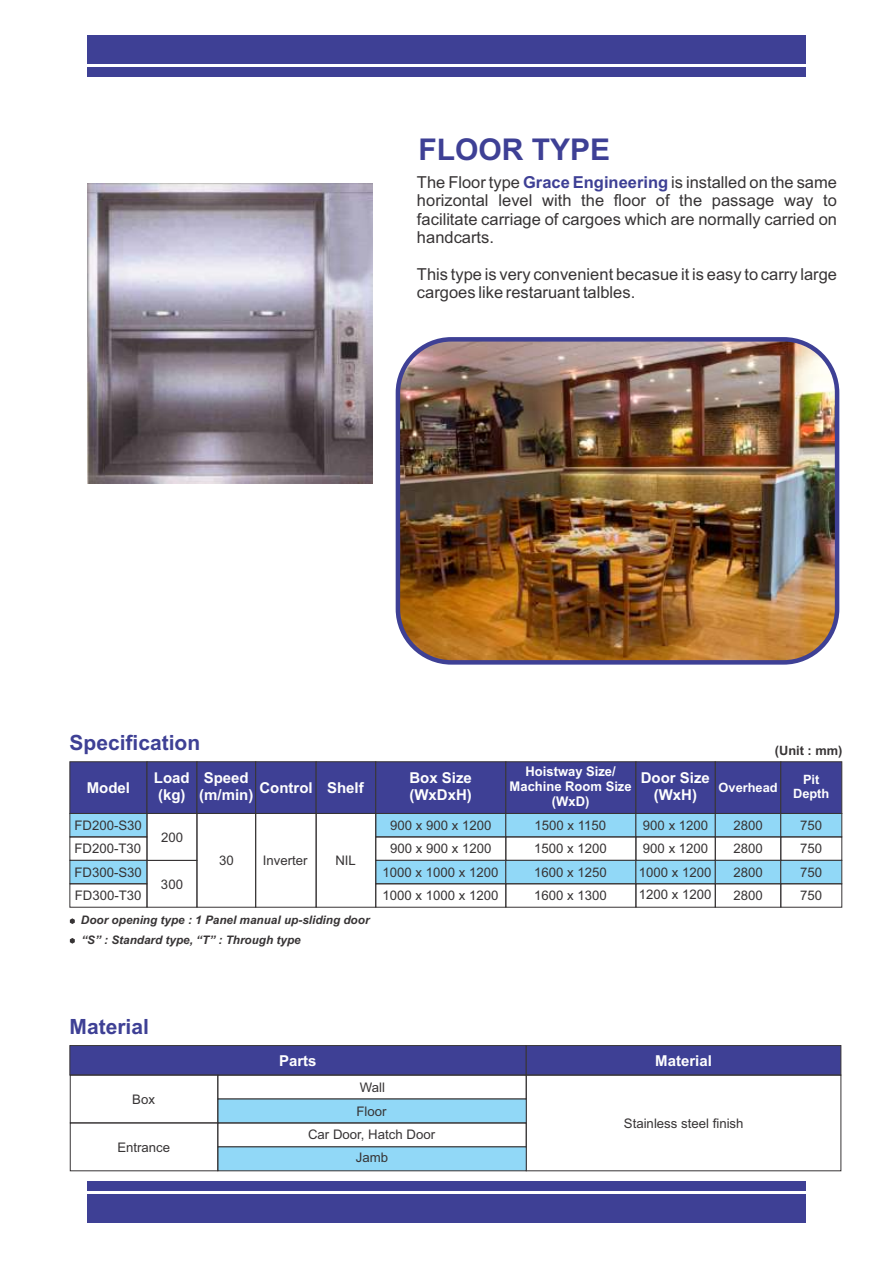
<style>
.page{position:relative;width:893px;height:1263px;background:#fff}
.page>*{position:absolute;margin:0;border:0;box-sizing:border-box;transform-origin:0 0}
.t1{font:700 30px "Arial";color:#3e4095}
.t2{font:700 21px "Arial";color:#3e4095}
.t3{font:16.5px/18.5px "Arial";color:#373435;text-align:justify}
.t4{font:700 15px/16.8px "Arial";color:#fefefe}
.t5{font:700 13.35px/15px "Arial";color:#fefefe;text-align:center}
.t6{font:13.2px/23.4px "Arial";color:#373435;text-align:center}
.t7{font:700 12.75px/14.4px "Arial";color:#fefefe;text-align:center}
.t8{font:700 12.75px "Arial";color:#373435}
.t9{font:italic 700 11.7px/19.6px "Arial";color:#373435}
.s1{font-weight:700;color:#3e4095}
</style>
<div class="page">
<div style="left:87px;top:35px;width:719px;height:28px;background:#3e4095"></div>
<div style="left:87px;top:67px;width:719px;height:10px;background:#3e4095"></div>
<div style="left:87px;top:1194px;width:719px;height:28px;background:#3e4095"></div>
<div style="left:87px;top:1181px;width:719px;height:9px;background:#3e4095"></div>
<svg style="left:69px;top:761px;width:773px;height:75px;background:#5e6eae"></svg>
<div style="left:69px;top:836px;width:78px;height:25px;border:1px solid #373435"></div>
<div style="left:375px;top:836px;width:131px;height:25px;border:1px solid #373435"></div>
<div style="left:505px;top:836px;width:131px;height:25px;border:1px solid #373435"></div>
<div style="left:635px;top:836px;width:81px;height:25px;border:1px solid #373435"></div>
<div style="left:715px;top:836px;width:66px;height:25px;border:1px solid #373435"></div>
<div style="left:780px;top:836px;width:62px;height:25px;border:1px solid #373435"></div>
<svg style="left:69px;top:859px;width:78px;height:24px;background:#8ecde9"></svg>
<svg style="left:376px;top:859px;width:466px;height:24px;background:#8ecfeb"></svg>
<div style="left:69px;top:883px;width:78px;height:24px;border:1px solid #373435"></div>
<div style="left:375px;top:883px;width:131px;height:24px;border:1px solid #373435"></div>
<div style="left:505px;top:883px;width:131px;height:24px;border:1px solid #373435"></div>
<div style="left:635px;top:883px;width:81px;height:24px;border:1px solid #373435"></div>
<div style="left:715px;top:883px;width:66px;height:24px;border:1px solid #373435"></div>
<div style="left:780px;top:883px;width:62px;height:24px;border:1px solid #373435"></div>
<div style="left:147px;top:860px;width:50px;height:47px;border:1px solid #373435"></div>
<div style="left:197px;top:813px;width:59px;height:94px;border:1px solid #373435"></div>
<div style="left:255px;top:813px;width:61px;height:94px;border:1px solid #373435"></div>
<div style="left:316px;top:813px;width:60px;height:94px;border:1px solid #373435"></div>
<div style="left:147px;top:813px;width:50px;height:48px;border:1px solid #373435"></div>
<svg style="left:70px;top:918px;width:5px;height:6px"></svg>
<svg style="left:70px;top:938px;width:5px;height:6px"></svg>
<svg style="left:69px;top:1045px;width:773px;height:31px;background:#3e3f8f"></svg>
<div style="left:526px;top:1075px;width:315px;height:96px;border:1px solid #373435"></div>
<div style="left:217px;top:1075px;width:310px;height:24px;border:1px solid #373435"></div>
<svg style="left:218px;top:1098px;width:309px;height:24px;background:#8dceeb"></svg>
<div style="left:217px;top:1122px;width:310px;height:25px;border:1px solid #373435"></div>
<svg style="left:218px;top:1146px;width:309px;height:25px;background:#8acae7"></svg>
<div style="left:70px;top:1122px;width:148px;height:49px;border:1px solid #373435"></div>
<div style="left:70px;top:1075px;width:148px;height:48px;border:1px solid #373435"></div>
<img style="left:398px;top:339px;width:439px;height:323px;border-radius:53px">
<div style="left:396px;top:337px;width:443px;height:328px;border:4px solid #3e4095;border-radius:53px"></div>
<img style="left:87px;top:184px;width:286px;height:300px">
<h1 class="t1" style="left:418px;top:138px;width:193px">FLOOR TYPE</h1>
<p class="t3" style="left:417px;top:174px;width:422px">The Floor type <span class="s1">Grace Engineering</span> is installed on the same horizontal level with the floor of the passage way to facilitate carriage of cargoes which are normally carried on handcarts.</p>
<p class="t3" style="left:417px;top:266px;width:422px">This type is very convenient becasue it is easy to carry large cargoes like restaruant talbles.</p>
<h2 class="t2" style="left:70px;top:735px;width:132px">Specification</h2>
<p class="t4" style="left:87px;top:781px;width:45px">Model</p>
<p class="t4" style="left:154px;top:771px;width:37px">Load (kg)</p>
<p class="t4" style="left:199px;top:771px;width:56px;text-align:center">Speed (m/min)</p>
<p class="t4" style="left:259px;top:781px;width:106px">Control Shelf</p>
<p class="t4" style="left:409px;top:771px;width:64px">Box Size (WxDxH)</p>
<p class="t5" style="left:510px;top:765px;width:124px">Hoistway Size/<br>Machine Room Size (WxD)</p>
<p class="t4" style="left:641px;top:771px;width:71px;text-align:center">Door Size (WxH)</p>
<p class="t7" style="left:719px;top:782px;width:61px">Overhead</p>
<p class="t7" style="left:793px;top:773px;width:38px">Pit<br>Depth</p>
<p class="t8" style="left:775px;top:746px;width:69px">(Unit : mm)</p>
<p class="t6" style="left:74px;top:815px;width:69px;line-height:22.6px;text-align:left">FD200-S30<br>FD200-T30</p>
<p class="t6" style="left:74px;top:862px;width:69px;text-align:left">FD300-S30<br>FD300-T30</p>
<p class="t6" style="left:161px;top:826px;width:24px">200</p>
<p class="t6" style="left:161px;top:873px;width:24px">300</p>
<p class="t6" style="left:219px;top:850px;width:16px">30</p>
<p class="t6" style="left:263px;top:850px;width:46px">Inverter</p>
<p class="t6" style="left:335px;top:850px;width:22px">NIL</p>
<p class="t9" style="left:81px;top:911px;width:290px">Door opening type : 1 Panel manual up-sliding door “S” : Standard type, “T” : Through type</p>
<p class="t6" style="left:382px;top:815px;width:118px">900 x 900 x 1200<br>900 x 900 x 1200<br>1000 x 1000 x 1200<br>1000 x 1000 x 1200</p>
<p class="t6" style="left:534px;top:815px;width:74px;text-align:justify">1500 x 1150<br>1500 x 1200<br>1600 x 1250<br>1600 x 1300</p>
<p class="t6" style="left:639px;top:815px;width:74px">900 x 1200<br>900 x 1200<br>1000 x 1200</p>
<p class="t6" style="left:639px;top:884px;width:74px">1200 x 1200</p>
<p class="t6" style="left:733px;top:815px;width:31px;text-align:justify">2800<br>2800<br>2800<br>2800</p>
<p class="t6" style="left:800px;top:815px;width:24px;text-align:justify">750<br>750<br>750<br>750</p>
<h2 class="t2" style="left:70px;top:1019px;width:81px">Material</h2>
<p class="t4" style="left:279px;top:1053px;width:39px">Parts</p>
<p class="t4" style="left:655px;top:1053px;width:58px">Material</p>
<p class="t6" style="left:132px;top:1088px;width:24px">Box</p>
<p class="t6" style="left:117px;top:1136px;width:54px">Entrance</p>
<p class="t6" style="left:308px;top:1076px;width:128px">Wall<br>Floor<br>Car Door, Hatch Door<br>Jamb</p>
<p class="t6" style="left:624px;top:1112px;width:121px">Stainless steel finish</p>
</div>
